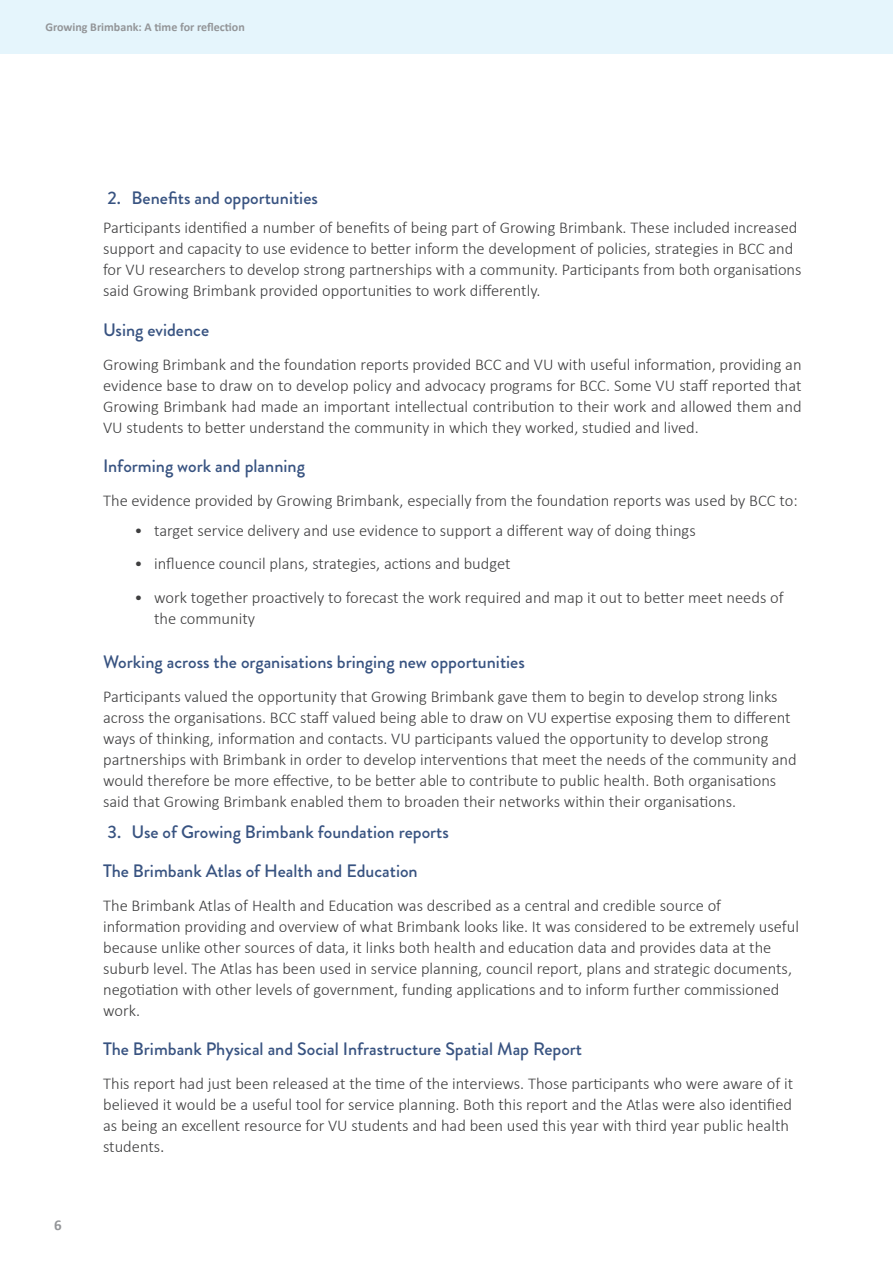
<style>
.page{position:relative;width:893px;height:1263px;background:#fff}
.page>*{position:absolute;margin:0;border:0;box-sizing:border-box;transform-origin:0 0}
.Headings_3{font:500 18px "Brandon Grotesque";color:#385381}
.Body{font:300 16.5px/21px "Calibri";color:#3e3e3f}
.t1{font:700 15px "Calibri";color:#939598}
.t2{font:700 12px "Calibri";color:#939598}
.s1{font-size:18px}
</style>
<div class="page">
<div style="left:0;top:0;width:893px;height:54px;background:#e5f5fc"></div>
<p class="t2" style="left:45px;top:20px;width:201px">Growing Brimbank: A time for reflection</p>
<p class="t1" style="left:54px;top:1215px;width:9px">6</p>
<p class="Headings_3" style="left:108px;top:185px;width:212px">2. Benefits and opportunities</p>
<p class="Body" style="left:103px;top:217px;width:700px">Participants identified a number of benefits of being part of Growing Brimbank. These included increased support and capacity to use evidence to better inform the development of policies, strategies in BCC and for VU researchers to develop strong partnerships with a community. Participants from both organisations said Growing Brimbank provided opportunities to work differently.</p>
<p class="Headings_3" style="left:103px;top:317px;width:108px">Using evidence</p>
<p class="Body" style="left:103px;top:353px;width:700px;text-align:justify">Growing Brimbank and the foundation reports provided BCC and VU with useful information, providing an evidence base to draw on to develop policy and advocacy programs for BCC. Some VU staff reported that Growing Brimbank had made an important intellectual contribution to their work and allowed them and VU students to better understand the community in which they worked, studied and lived.</p>
<p class="Headings_3" style="left:103px;top:454px;width:203px">Informing work and planning</p>
<p class="Body" style="left:103px;top:489px;width:696px">The evidence provided by Growing Brimbank, especially from the foundation reports was used by BCC to:</p>
<p class="Body" style="left:135px;top:519px;width:563px">• target service delivery and use evidence to support a different way of doing things</p>
<p class="Body" style="left:135px;top:552px;width:377px">• influence council plans, strategies, actions and budget</p>
<p class="Body" style="left:154px;top:586px;width:631px;text-indent:-20px">• work together proactively to forecast the work required and map it out to better meet needs of the community</p>
<p class="Headings_3" style="left:103px;top:649px;width:423px">Working across the organisations bringing new opportunities</p>
<p class="Body" style="left:103px;top:685px;width:695px">Participants valued the opportunity that Growing Brimbank gave them to begin to develop strong links across the organisations. BCC staff valued being able to draw on VU expertise exposing them to different ways of thinking, information and contacts. VU participants valued the opportunity to develop strong partnerships with Brimbank in order to develop interventions that meet the needs of the community and would therefore be more effective, to be better able to contribute to public health. Both organisations said that Growing Brimbank enabled them to broaden their networks within their organisations.</p>
<p class="Headings_3" style="left:108px;top:819px;width:343px">3. Use of Growing Brimbank foundation reports</p>
<p class="Headings_3" style="left:103px;top:858px;width:316px">The Brimbank Atlas of Health and Education</p>
<p class="Body" style="left:103px;top:894px;width:697px">The Brimbank Atlas of Health and Education was described as a central and credible source of information providing and overview of what Brimbank looks like. It was considered to be extremely useful because unlike other sources of data, it links both health and education data and provides data at the suburb level. The Atlas has been used in service planning, council report, plans and strategic documents, negotiation with other levels of government, funding applications and to inform further commissioned work.</p>
<p class="Headings_3" style="left:103px;top:1037px;width:481px">The Brimbank Physical and Social Infrastructure Spatial Map Report</p>
<p class="Body" style="left:103px;top:1072px;width:691px">This report had just been released at the time of the interviews. Those participants who were aware of it believed it would be a useful tool for service planning. Both this report and the Atlas were also identified as being an excellent resource for VU students and had been used this year with third year public health students<span class="s1">.</span></p>
</div>
